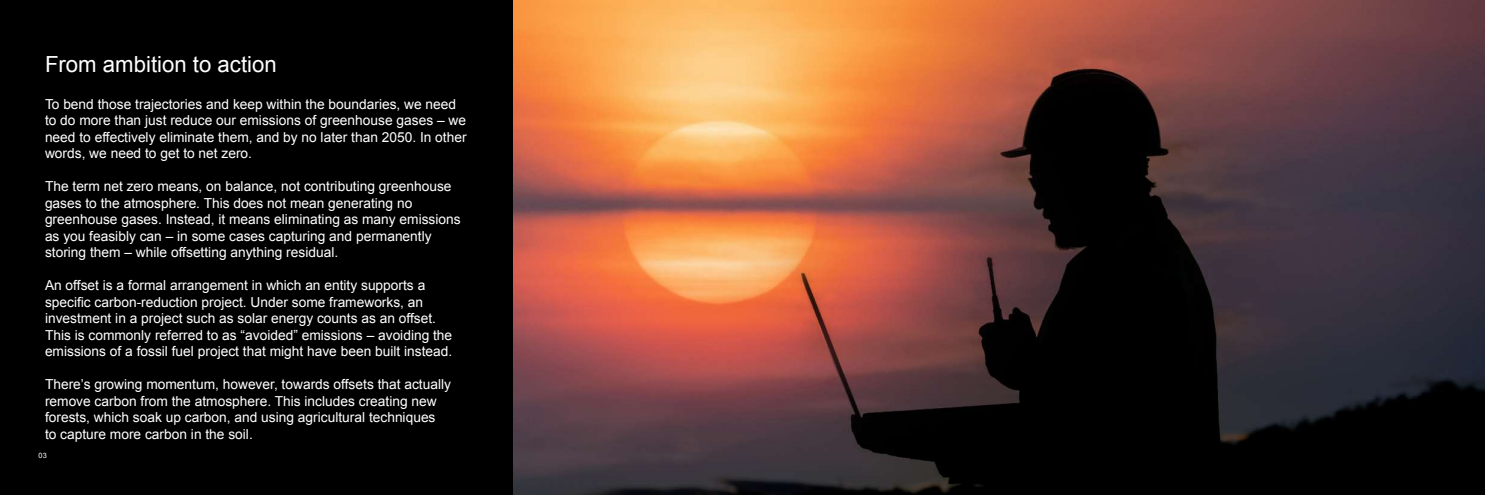
<style>
.page{position:relative;width:1485px;height:495px;background:#fff}
.page>*{position:absolute;margin:0;border:0;box-sizing:border-box;transform-origin:0 0}
.t1{font:22.25px "Arial";color:#fff}
.t2{font:13.75px/16.5px "Arial";color:#fff}
.t3{font:7.38px "Arial";color:#fff}
</style>
<div class="page">
<img style="left:512px;top:0;width:973px;height:495px">
<div style="left:0;top:0;width:512px;height:495px;background:#000"></div>
<h1 class="t1" style="left:45px;top:50px;width:233px">From ambition to action</h1>
<p class="t2" style="left:45px;top:96px;width:423px">To bend those trajectories and keep within the boundaries, we need to do more than just reduce our emissions of greenhouse gases – we need to effectively eliminate them, and by no later than 2050. In other words, we need to get to net zero.</p>
<p class="t2" style="left:45px;top:178px;width:417px">The term net zero means, on balance, not contributing greenhouse gases to the atmosphere. This does not mean generating no greenhouse gases. Instead, it means eliminating as many emissions as you feasibly can – in some cases capturing and permanently storing them – while offsetting anything residual.</p>
<p class="t2" style="left:45px;top:277px;width:409px">An offset is a formal arrangement in which an entity supports a specific carbon-reduction project. Under some frameworks, an investment in a project such as solar energy counts as an offset.<br>This is commonly referred to as “avoided” emissions – avoiding the emissions of a fossil fuel project that might have been built instead.</p>
<p class="t2" style="left:45px;top:376px;width:408px">There’s growing momentum, however, towards offsets that actually remove carbon from the atmosphere. This includes creating new forests, which soak up carbon, and using agricultural techniques<br>to capture more carbon in the soil.</p>
<p class="t3" style="left:39px;top:451px;width:10px">03</p>
</div>
